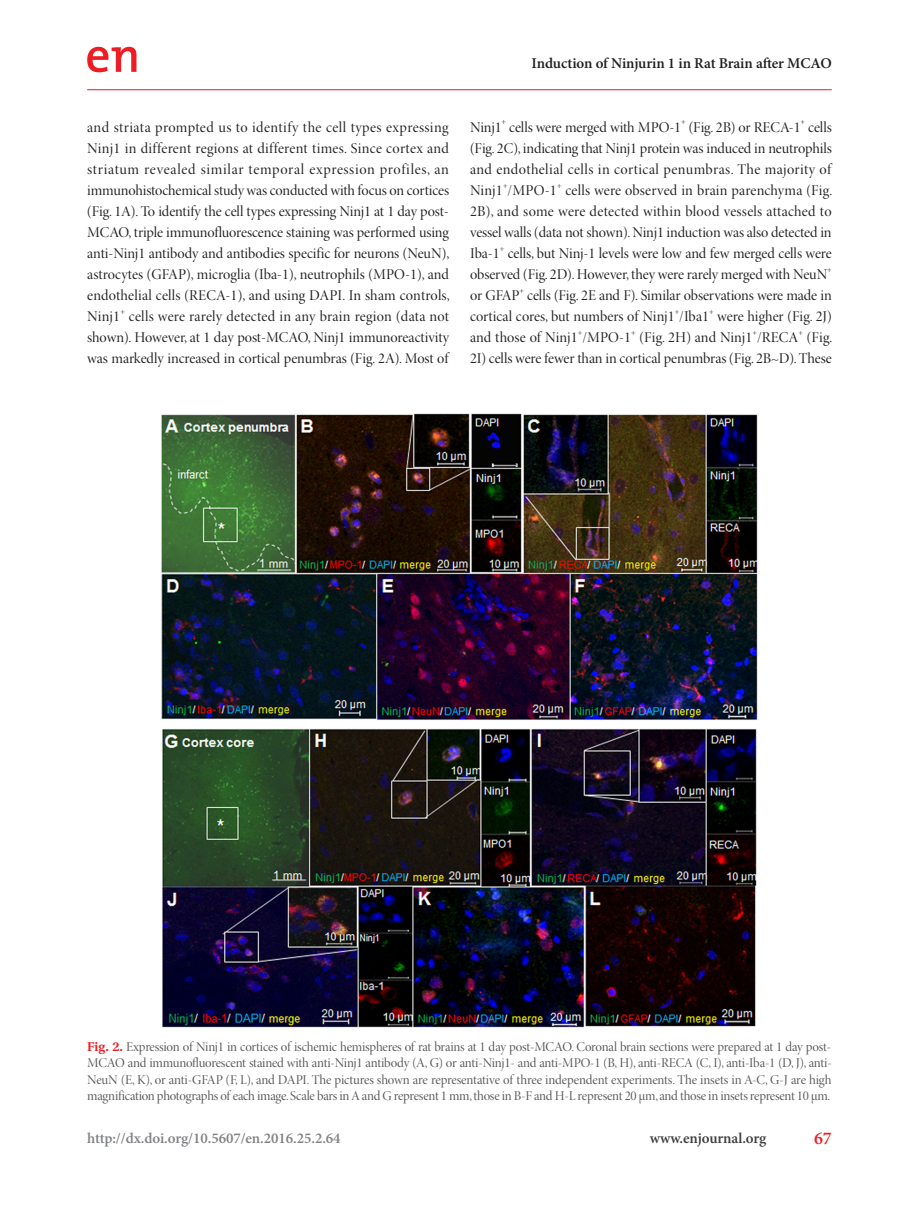
<style>
.page{position:relative;width:919px;height:1217px;background:#fff}
.page>*{position:absolute;margin:0;border:0;box-sizing:border-box;transform-origin:0 0}
.t1{font:600 18px "Minion Pro";color:#ee1d23}
.t2{font:15px/21px "Minion Pro Disp";letter-spacing:-.005em;color:#231f20;text-align:justify}
.t3{font:600 15px "Minion Pro";letter-spacing:-.005em;color:#808285}
.t4{font:600 15px "Minion Pro";letter-spacing:-.005em;color:#231f20}
.t5{font:600 15px "Minion Pro";letter-spacing:-.005em;color:#3e3e3f}
.t6{font:13.5px/16.2px "Minion Pro Disp";letter-spacing:-.015em;color:#57585a;text-align:justify}
.t7{font:8.7px "Minion Pro Disp";color:#231f20}
.s1{font-family:"Utopia Std";font-weight:600;color:#ee1d23}
</style>
<div class="page">
<hr style="left:87px;top:89px;width:744px;height:1px;background:#ee1d23">
<svg style="left:87px;top:47px;width:49px;height:25px"></svg>
<img style="left:161px;top:414px;width:597px;height:612px">
<p class="t2" style="left:87px;top:117px;width:364px">and striata prompted us to identify the cell types expressing Ninj1 in different regions at different times. Since cortex and striatum revealed similar temporal expression profiles, an immunohistochemical study was conducted with focus on cortices (Fig. 1A). To identify the cell types expressing Ninj1 at 1 day post-MCAO, triple immunofluorescence staining was performed using anti-Ninj1 antibody and antibodies specific for neurons (NeuN), astrocytes (GFAP), microglia (Iba-1), neutrophils (MPO-1), and endothelial cells (RECA-1), and using DAPI. In sham controls, Ninj1</p>
<p class="t7" style="left:120px;top:305px;width:6px">+</p>
<p class="t2" style="left:87px;top:306px;width:363px;text-indent:42px">cells were rarely detected in any brain region (data not shown). However, at 1 day post-MCAO, Ninj1 immunoreactivity was markedly increased in cortical penumbras (Fig. 2A). Most of</p>
<p class="t4" style="left:531px;top:52px;width:302px">Induction of Ninjurin 1 in Rat Brain after MCAO</p>
<p class="t2" style="left:470px;top:117px;width:33px">Ninj1</p>
<p class="t7" style="left:501px;top:116px;width:6px">+</p>
<p class="t2" style="left:509px;top:117px;width:173px">cells were merged with MPO-1</p>
<p class="t7" style="left:681px;top:116px;width:6px">+</p>
<p class="t2" style="left:688px;top:117px;width:113px">(Fig. 2B) or RECA-1</p>
<p class="t7" style="left:800px;top:116px;width:6px">+</p>
<p class="t2" style="left:470px;top:117px;width:363px;text-indent:338px">cells (Fig. 2C), indicating that Ninj1 protein was induced in neutrophils and endothelial cells in cortical penumbras. The majority of Ninj1 /MPO-1</p>
<p class="t7" style="left:503px;top:179px;width:6px">+</p>
<p class="t7" style="left:557px;top:179px;width:6px">+</p>
<p class="t2" style="left:470px;top:180px;width:364px;text-indent:95px">cells were observed in brain parenchyma (Fig.<br>2B), and some were detected within blood vessels attached to vessel walls (data not shown). Ninj1 induction was also detected in Iba-1</p>
<p class="t7" style="left:499px;top:242px;width:6px">+</p>
<p class="t2" style="left:470px;top:243px;width:363px;text-align:right">cells, but Ninj-1 levels were low and few merged cells were observed (Fig. 2D). However, they were rarely merged with NeuN</p>
<p class="t7" style="left:827px;top:263px;width:6px">+</p>
<p class="t2" style="left:470px;top:285px;width:51px">or GFAP</p>
<p class="t7" style="left:519px;top:284px;width:6px">+</p>
<p class="t2" style="left:470px;top:285px;width:363px;text-indent:57px">cells (Fig. 2E and F). Similar observations were made in cortical cores, but numbers of Ninj1 /Iba1</p>
<p class="t7" style="left:674px;top:305px;width:6px">+</p>
<p class="t7" style="left:709px;top:305px;width:6px">+</p>
<p class="t2" style="left:717px;top:306px;width:116px">were higher (Fig. 2J)</p>
<p class="t7" style="left:752px;top:326px;width:6px">+</p>
<p class="t7" style="left:798px;top:326px;width:6px">+</p>
<p class="t2" style="left:470px;top:327px;width:364px;text-align:right">(Fig.<br>2I) cells were fewer than in cortical penumbras (Fig. 2B~D). These</p>
<p class="t7" style="left:577px;top:326px;width:6px">+</p>
<p class="t7" style="left:631px;top:326px;width:6px">+</p>
<p class="t2" style="left:639px;top:327px;width:160px">(Fig. 2H) and Ninj1 /RECA</p>
<p class="t2" style="left:470px;top:327px;width:162px">and those of Ninj1 /MPO-1</p>
<p class="t6" style="left:87px;top:1038px;width:746px"><span class="s1">Fig. 2.</span> Expression of Ninj1 in cortices of ischemic hemispheres of rat brains at 1 day post-MCAO. Coronal brain sections were prepared at 1 day post-MCAO and immunofluorescent stained with anti-Ninj1 antibody (A, G) or anti-Ninj1- and anti-MPO-1 (B, H), anti-RECA (C, I), anti-Iba-1 (D, J), anti-NeuN (E, K), or anti-GFAP (F, L), and DAPI. The pictures shown are representative of three independent experiments. The insets in A-C, G-J are high magnification photographs of each image. Scale bars in A and G represent 1 mm, those in B-F and H-L represent 20 µm, and those in insets represent 10 µm.</p>
<p class="t3" style="left:87px;top:1127px;width:255px">http://dx.doi.org/10.5607/en.2016.25.2.64</p>
<p class="t5" style="left:649px;top:1127px;width:118px">www.enjournal.org</p>
<p class="t1" style="left:814px;top:1124px;width:19px">67</p>
</div>
